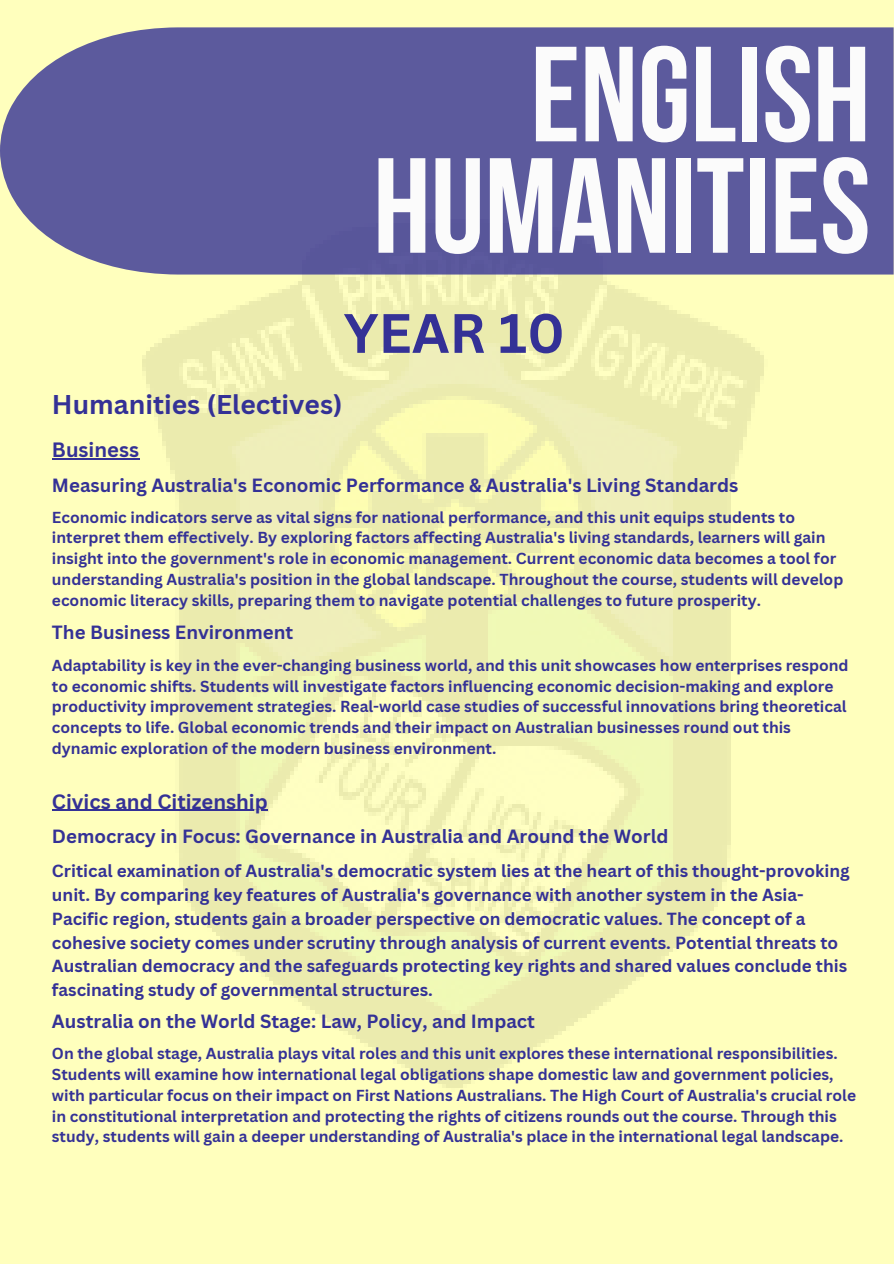
<style>
.page{position:relative;width:894px;height:1264px;background:#fff}
.page>*{position:absolute;margin:0;border:0;box-sizing:border-box;transform-origin:0 0}
.t1{font:135px/111.3px "Bebas Neue Cyrillic";color:#fbfbfb;text-align:right}
.t2{font:700 54.15px "Canva Sans";color:#343196}
.t3{font:700 26.4px "Canva Sans";color:#343196}
.t4{font:700 20.25px "Canva Sans";color:#343196}
.t5{font:700 18.6px "Canva Sans";color:#343196}
.t6{font:700 17.1px/23.9px "Canva Sans";color:#343196}
.t7{font:700 15.45px/20.7px "Canva Sans";color:#343196}
</style>
<div class="page">
<div style="left:0;top:0;width:893px;height:1263px;background:#ffffbd"></div>
<img style="left:141px;top:274px;width:626px;height:814px">
<div style="left:0;top:27px;width:893px;height:247px;background:#5c5a9d"></div>
<hr style="left:52px;top:458px;width:87px;height:1px;background:#343196">
<hr style="left:52px;top:809px;width:216px;height:1px;background:#343196">
<h1 class="t1" style="left:373px;top:52px;width:499px">ENGLISH hUMANITIES</h1>
<p class="t2" style="left:343px;top:295px;width:222px">YEAR 10</p>
<h2 class="t3" style="left:52px;top:386px;width:292px">Humanities (Electives)</h2>
<h3 class="t4" style="left:52px;top:436px;width:89px">Business</h3>
<h4 class="t5" style="left:52px;top:472px;width:687px">Measuring Australia's Economic Performance &amp; Australia's Living Standards</h4>
<h4 class="t7" style="left:52px;top:506px;width:792px">Economic indicators serve as vital signs for national performance, and this unit equips students to interpret them effectively. By exploring factors affecting Australia's living standards, learners will gain insight into the government's role in economic management. Current economic data becomes a tool for understanding Australia's position in the global landscape. Throughout the course, students will develop economic literacy skills, preparing them to navigate potential challenges to future prosperity.</h4>
<p class="t5" style="left:52px;top:619px;width:243px">The Business Environment</p>
<h4 class="t7" style="left:52px;top:654px;width:798px">Adaptability is key in the ever-changing business world, and this unit showcases how enterprises respond to economic shifts. Students will investigate factors influencing economic decision-making and explore productivity improvement strategies. Real-world case studies of successful innovations bring theoretical concepts to life. Global economic trends and their impact on Australian businesses round out this dynamic exploration of the modern business environment.</h4>
<p class="t4" style="left:52px;top:787px;width:217px">Civics and Citizenship</p>
<h4 class="t5" style="left:52px;top:823px;width:618px">Democracy in Focus: Governance in Australia and Around the World</h4>
<h4 class="t6" style="left:52px;top:858px;width:799px">Critical examination of Australia's democratic system lies at the heart of this thought-provoking unit. By comparing key features of Australia's governance with another system in the Asia-Pacific region, students gain a broader perspective on democratic values. The concept of a cohesive society comes under scrutiny through analysis of current events. Potential threats to Australian democracy and the safeguards protecting key rights and shared values conclude this fascinating study of governmental structures.</h4>
<p class="t5" style="left:52px;top:1008px;width:484px">Australia on the World Stage: Law, Policy, and Impact</p>
<h4 class="t7" style="left:52px;top:1043px;width:805px">On the global stage, Australia plays vital roles and this unit explores these international responsibilities.<br>Students will examine how international legal obligations shape domestic law and government policies, with particular focus on their impact on First Nations Australians. The High Court of Australia's crucial role in constitutional interpretation and protecting the rights of citizens rounds out the course. Through this study, students will gain a deeper understanding of Australia's place in the international legal landscape.</h4>
</div>
